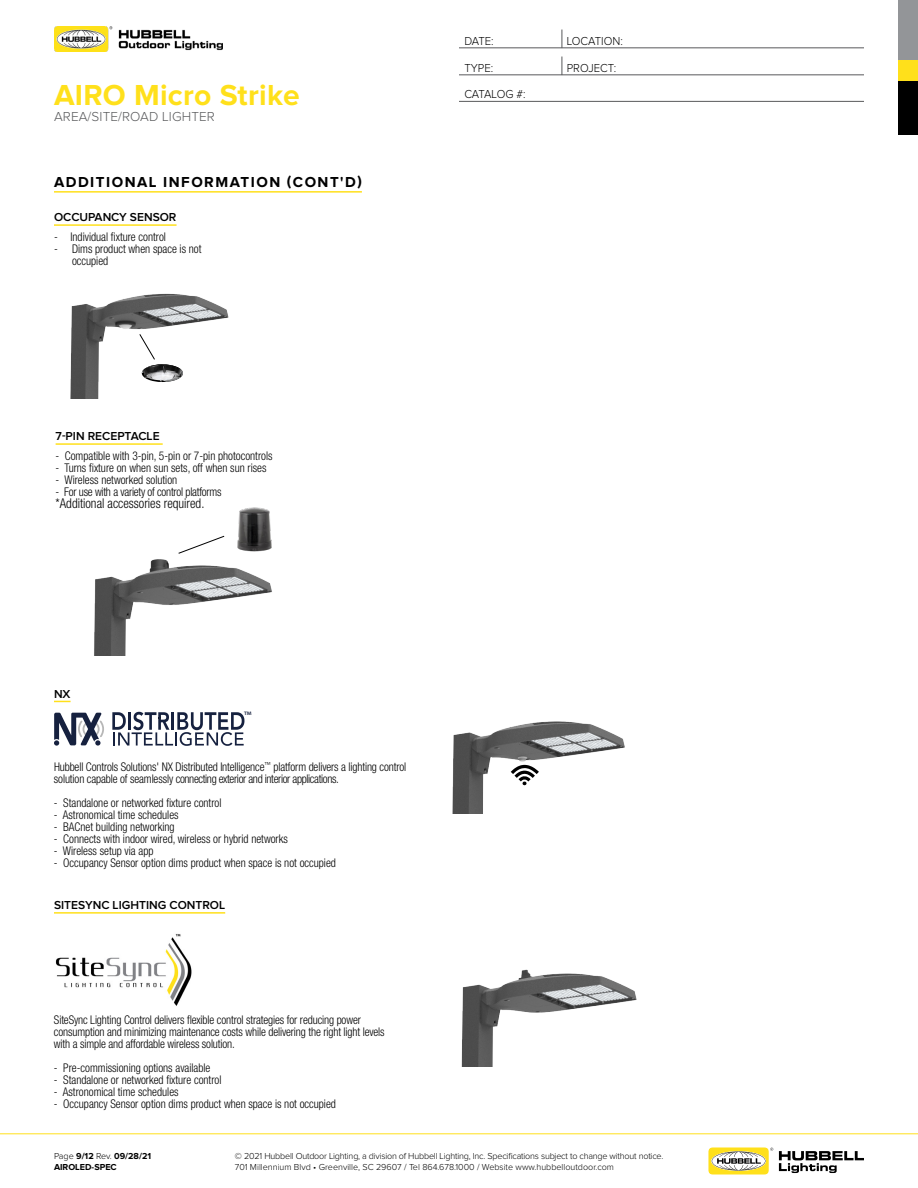
<style>
.page{position:relative;width:918px;height:1188px;background:#fff}
.page>*{position:absolute;margin:0;border:0;box-sizing:border-box;transform-origin:0 0}
.t1{font:700 30px "Proxima Nova";letter-spacing:.01em;color:#ffe01b}
.t2{font:700 15px "Proxima Nova";letter-spacing:.1em;color:#000}
.t3{font:300 condensed 13.5px "Helvetica Neue LT Std";color:#000;scale:.95 1}
.t4{font:300 13.5px "Proxima Nova";letter-spacing:.01em;color:#58595b}
.t5{font:12.45px "Myriad Pro";color:#16213f}
.t6{font:300 condensed 12px/12px "Helvetica Neue LT Std";color:#000;scale:.95 1}
.t7{font:600 12px "Proxima Nova";color:#000}
.t8{font:300 condensed 12px "Helvetica Neue LT Std";letter-spacing:-.02em;color:#000;scale:.95 1}
.t9{font:300 12px "Proxima Nova";color:#000;scale:.95 1}
.t10{font:300 12px "Proxima Nova";letter-spacing:-.02em;color:#000;scale:.95 1}
.t11{font:300 9px/10.8px "Proxima Nova";letter-spacing:-.02em;color:#000}
.t12{font:700 9px/10.8px "Proxima Nova";color:#000}
.s1{font-weight:300}
</style>
<div class="page">
<hr style="left:0;top:1134px;width:918px;height:1px;background:#ffe01b">
<div style="left:898px;top:81px;width:20px;height:54px;background:#000"></div>
<div style="left:898px;top:0;width:20px;height:61px;background:#939598"></div>
<div style="left:898px;top:61px;width:20px;height:20px;background:#ffe01b"></div>
<img style="left:54px;top:27px;width:168px;height:24px">
<svg style="left:779px;top:1151px;width:85px;height:22px"></svg>
<div style="left:708px;top:1148px;width:61px;height:26px;background:#ffe01b;border-radius:5px"></div>
<svg style="left:711px;top:1151px;width:55px;height:20px"></svg>
<svg style="left:712px;top:1148px;width:61px;height:22px"></svg>
<hr style="left:459px;top:48px;width:405px;height:1px;background:#58595b">
<svg style="left:562px;top:30px;width:1px;height:18px"></svg>
<hr style="left:459px;top:75px;width:405px;height:1px;background:#58595b">
<svg style="left:562px;top:57px;width:1px;height:18px"></svg>
<hr style="left:459px;top:101px;width:405px;height:1px;background:#58595b">
<img style="left:461px;top:969px;width:176px;height:97px">
<img style="left:452px;top:721px;width:173px;height:92px">
<svg style="left:511px;top:765px;width:28px;height:20px"></svg>
<svg style="left:112px;top:712px;width:132px;height:34px"></svg>
<svg style="left:54px;top:713px;width:50px;height:33px"></svg>
<img style="left:55px;top:934px;width:137px;height:72px">
<hr style="left:54px;top:191px;width:308px;height:2px;background:#ffe01b">
<svg style="left:54px;top:701px;width:17px;height:1px"></svg>
<hr style="left:54px;top:912px;width:171px;height:2px;background:#ffe01b">
<img style="left:70px;top:293px;width:159px;height:106px">
<img style="left:142px;top:364px;width:41px;height:18px">
<svg style="left:139px;top:334px;width:16px;height:26px"></svg>
<hr style="left:54px;top:224px;width:123px;height:2px;background:#ffe01b">
<img style="left:94px;top:559px;width:178px;height:97px">
<hr style="left:56px;top:443px;width:107px;height:2px;background:#ffe01b">
<svg style="left:178px;top:535px;width:47px;height:19px"></svg>
<img style="left:237px;top:507px;width:35px;height:45px">
<h1 class="t1" style="left:54px;top:78px;width:247px">AIRO Micro Strike</h1>
<p class="t4" style="left:54px;top:109px;width:162px">AREA/SITE/ROAD LIGHTER</p>
<p class="t2" style="left:54px;top:174px;width:309px">ADDITIONAL INFORMATION (CONT'D)</p>
<p class="t7" style="left:54px;top:211px;width:124px">OCCUPANCY SENSOR</p>
<p class="t6" style="left:54px;top:231px;width:119px">- Individual fixture control</p>
<p class="t6" style="left:72px;top:243px;width:138px;text-indent:-18px">- Dims product when space is not occupied</p>
<p class="t7" style="left:56px;top:430px;width:106px">7-PIN RECEPTACLE</p>
<p class="t6" style="left:56px;top:450px;width:230px">- Compatible with 3-pin, 5-pin or 7-pin photocontrols</p>
<p class="t6" style="left:56px;top:462px;width:224px">- Turns fixture on when sun sets, off when sun rises</p>
<p class="t6" style="left:56px;top:474px;width:130px">- Wireless networked solution</p>
<p class="t8" style="left:56px;top:485px;width:176px">- For use with a variety of control platforms</p>
<p class="t3" style="left:56px;top:496px;width:158px">*Additional accessories required.</p>
<p class="t9" style="left:464px;top:34px;width:32px">DATE:</p>
<p class="t9" style="left:567px;top:34px;width:61px">LOCATION:</p>
<p class="t9" style="left:464px;top:61px;width:32px">TYPE:</p>
<p class="t9" style="left:567px;top:61px;width:54px">PROJECT:</p>
<p class="t10" style="left:464px;top:88px;width:66px">CATALOG #:</p>
<p class="t7" style="left:54px;top:687px;width:18px">NX</p>
<p class="t5" style="left:244px;top:708px;width:9px">™</p>
<p class="t6" style="left:54px;top:761px;width:372px">Hubbell Controls Solutions' NX Distributed Intelligence<sup>™</sup> platform delivers a lighting control solution capable of seamlessly connecting exterior and interior applications.</p>
<p class="t6" style="left:54px;top:797px;width:178px">- Standalone or networked fixture control</p>
<p class="t6" style="left:54px;top:809px;width:133px">- Astronomical time schedules</p>
<p class="t6" style="left:54px;top:821px;width:128px">- BACnet building networking</p>
<p class="t6" style="left:54px;top:833px;width:248px">- Connects with indoor wired, wireless or hybrid networks</p>
<p class="t6" style="left:54px;top:845px;width:106px">- Wireless setup via app</p>
<p class="t6" style="left:54px;top:857px;width:298px">- Occupancy Sensor option dims product when space is not occupied</p>
<p class="t7" style="left:54px;top:898px;width:173px">SITESYNC LIGHTING CONTROL</p>
<p class="t6" style="left:54px;top:1014px;width:350px">SiteSync Lighting Control delivers flexible control strategies for reducing power consumption and minimizing maintenance costs while delivering the right light levels with a simple and affordable wireless solution.</p>
<p class="t6" style="left:54px;top:1062px;width:166px">- Pre-commissioning options available</p>
<p class="t6" style="left:54px;top:1074px;width:178px">- Standalone or networked fixture control</p>
<p class="t6" style="left:54px;top:1086px;width:133px">- Astronomical time schedules</p>
<p class="t6" style="left:54px;top:1098px;width:298px">- Occupancy Sensor option dims product when space is not occupied</p>
<p class="t12" style="left:54px;top:1151px;width:99px"><span class="s1">Page</span> 9/12 <span class="s1">Rev.</span> 09/28/21<br>AIROLED-SPEC</p>
<p class="t11" style="left:235px;top:1151px;width:430px">© 2021 Hubbell Outdoor Lighting, a division of Hubbell Lighting, Inc. Specifications subject to change without notice.<br>701 Millennium Blvd • Greenville, SC 29607 / Tel 864.678.1000 / Website www.hubbelloutdoor.com</p>
</div>
